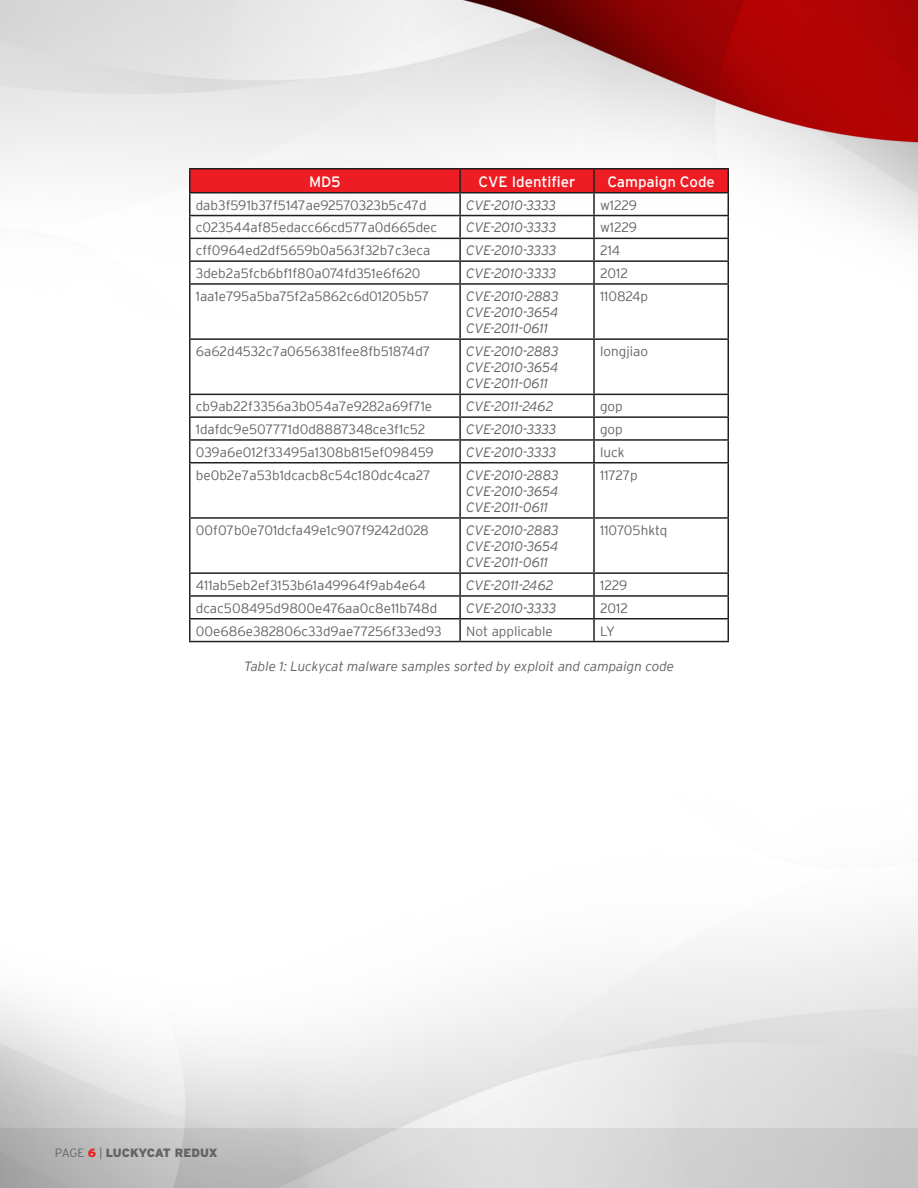
<style>
.page{position:relative;width:918px;height:1188px;background:#fff}
.page>*{position:absolute;margin:0;border:0;box-sizing:border-box;transform-origin:0 0}
.table_heading{font:15px "Interstate";color:#fff}
.table_text_1{font:300 13.5px "Interstate";color:#636366}
.table_text_1-2{font:italic 300 13.5px "Interstate";letter-spacing:-.005em;color:#636366}
.table_caption{font:italic 300 13.5px "Interstate";color:#636366}
.t1{font:900 12px "Interstate";letter-spacing:-.01em;color:#636366}
.s1{font-weight:300}
.s2{color:#ee1d23}
</style>
<div class="page">
<img style="left:1px;top:0;width:917px;height:1188px">
<hr style="left:189px;top:168px;width:271px;height:2px;background:#231f20">
<hr style="left:460px;top:168px;width:134px;height:2px;background:#231f20">
<hr style="left:594px;top:168px;width:135px;height:2px;background:#231f20">
<svg style="left:189px;top:169px;width:540px;height:114px"></svg>
<hr style="left:189px;top:283px;width:271px;height:2px;background:#231f20">
<hr style="left:189px;top:285px;width:1px;height:53px;background:#231f20">
<hr style="left:460px;top:283px;width:134px;height:2px;background:#231f20">
<hr style="left:459px;top:285px;width:2px;height:53px;background:#231f20">
<hr style="left:594px;top:283px;width:135px;height:2px;background:#231f20">
<hr style="left:593px;top:285px;width:2px;height:53px;background:#231f20">
<hr style="left:728px;top:285px;width:1px;height:53px;background:#231f20">
<hr style="left:189px;top:338px;width:271px;height:2px;background:#231f20">
<hr style="left:189px;top:340px;width:1px;height:54px;background:#231f20">
<hr style="left:460px;top:338px;width:134px;height:2px;background:#231f20">
<hr style="left:459px;top:340px;width:2px;height:54px;background:#231f20">
<hr style="left:594px;top:338px;width:135px;height:2px;background:#231f20">
<hr style="left:593px;top:340px;width:2px;height:54px;background:#231f20">
<hr style="left:728px;top:340px;width:1px;height:54px;background:#231f20">
<hr style="left:189px;top:394px;width:271px;height:1px;background:#231f20">
<hr style="left:460px;top:394px;width:134px;height:1px;background:#231f20">
<hr style="left:459px;top:395px;width:2px;height:21px;background:#231f20">
<hr style="left:594px;top:394px;width:135px;height:1px;background:#231f20">
<hr style="left:593px;top:395px;width:2px;height:21px;background:#231f20">
<hr style="left:189px;top:416px;width:271px;height:2px;background:#231f20">
<hr style="left:460px;top:416px;width:134px;height:2px;background:#231f20">
<hr style="left:459px;top:418px;width:2px;height:21px;background:#231f20">
<hr style="left:594px;top:416px;width:135px;height:2px;background:#231f20">
<hr style="left:593px;top:418px;width:2px;height:21px;background:#231f20">
<hr style="left:189px;top:439px;width:271px;height:2px;background:#231f20">
<svg style="left:189px;top:395px;width:1px;height:67px"></svg>
<hr style="left:460px;top:439px;width:134px;height:2px;background:#231f20">
<hr style="left:459px;top:441px;width:2px;height:21px;background:#231f20">
<hr style="left:594px;top:439px;width:135px;height:2px;background:#231f20">
<hr style="left:593px;top:441px;width:2px;height:21px;background:#231f20">
<svg style="left:728px;top:395px;width:1px;height:67px"></svg>
<hr style="left:189px;top:462px;width:271px;height:1px;background:#231f20">
<hr style="left:189px;top:463px;width:1px;height:54px;background:#231f20">
<hr style="left:460px;top:462px;width:134px;height:1px;background:#231f20">
<hr style="left:459px;top:463px;width:2px;height:54px;background:#231f20">
<hr style="left:594px;top:462px;width:135px;height:1px;background:#231f20">
<hr style="left:593px;top:463px;width:2px;height:54px;background:#231f20">
<hr style="left:728px;top:463px;width:1px;height:54px;background:#231f20">
<hr style="left:189px;top:517px;width:271px;height:2px;background:#231f20">
<hr style="left:189px;top:519px;width:1px;height:53px;background:#231f20">
<hr style="left:460px;top:517px;width:134px;height:2px;background:#231f20">
<hr style="left:459px;top:519px;width:2px;height:53px;background:#231f20">
<hr style="left:594px;top:517px;width:135px;height:2px;background:#231f20">
<hr style="left:593px;top:519px;width:2px;height:53px;background:#231f20">
<hr style="left:728px;top:519px;width:1px;height:53px;background:#231f20">
<hr style="left:189px;top:572px;width:271px;height:2px;background:#231f20">
<hr style="left:460px;top:572px;width:134px;height:2px;background:#231f20">
<hr style="left:459px;top:574px;width:2px;height:21px;background:#231f20">
<hr style="left:594px;top:572px;width:135px;height:2px;background:#231f20">
<hr style="left:593px;top:574px;width:2px;height:21px;background:#231f20">
<hr style="left:189px;top:595px;width:271px;height:2px;background:#231f20">
<hr style="left:460px;top:595px;width:134px;height:2px;background:#231f20">
<hr style="left:459px;top:597px;width:2px;height:21px;background:#231f20">
<hr style="left:594px;top:595px;width:135px;height:2px;background:#231f20">
<hr style="left:593px;top:597px;width:2px;height:21px;background:#231f20">
<hr style="left:189px;top:618px;width:271px;height:1px;background:#231f20">
<svg style="left:189px;top:574px;width:1px;height:67px"></svg>
<hr style="left:460px;top:618px;width:134px;height:1px;background:#231f20">
<hr style="left:459px;top:619px;width:2px;height:22px;background:#231f20">
<hr style="left:594px;top:618px;width:135px;height:1px;background:#231f20">
<hr style="left:593px;top:619px;width:2px;height:22px;background:#231f20">
<svg style="left:728px;top:574px;width:1px;height:67px"></svg>
<hr style="left:189px;top:641px;width:271px;height:1px;background:#231f20">
<hr style="left:460px;top:641px;width:134px;height:1px;background:#231f20">
<hr style="left:594px;top:641px;width:135px;height:1px;background:#231f20">
<p class="table_heading" style="left:309px;top:173px;width:33px">MD5</p>
<p class="table_heading" style="left:479px;top:173px;width:98px">CVE Identifier</p>
<p class="table_heading" style="left:607px;top:173px;width:109px">Campaign Code</p>
<p class="table_text_1" style="left:196px;top:197px;width:232px">dab3f591b37f5147ae92570323b5c47d</p>
<p class="table_text_1-2" style="left:466px;top:197px;width:92px">CVE-2010-3333</p>
<p class="table_text_1" style="left:600px;top:197px;width:39px">w1229</p>
<p class="table_text_1" style="left:196px;top:220px;width:243px">c023544af85edacc66cd577a0d665dec</p>
<p class="table_text_1-2" style="left:466px;top:220px;width:92px">CVE-2010-3333</p>
<p class="table_text_1" style="left:600px;top:220px;width:39px">w1229</p>
<p class="table_text_1" style="left:196px;top:243px;width:236px">cff0964ed2df5659b0a563f32b7c3eca</p>
<p class="table_text_1-2" style="left:466px;top:243px;width:92px">CVE-2010-3333</p>
<p class="table_text_1" style="left:600px;top:243px;width:22px">214</p>
<p class="table_text_1" style="left:196px;top:266px;width:226px">3deb2a5fcb6bf1f80a074fd351e6f620</p>
<p class="table_text_1-2" style="left:466px;top:266px;width:92px">CVE-2010-3333</p>
<p class="table_text_1" style="left:600px;top:266px;width:29px">2012</p>
<p class="table_text_1" style="left:196px;top:288px;width:235px">1aa1e795a5ba75f2a5862c6d01205b57</p>
<p class="table_text_1-2" style="left:466px;top:288px;width:94px">CVE-2010-2883</p>
<p class="table_text_1-2" style="left:466px;top:305px;width:94px">CVE-2010-3654</p>
<p class="table_text_1-2" style="left:466px;top:321px;width:83px">CVE-2011-0611</p>
<p class="table_text_1" style="left:600px;top:288px;width:50px">110824p</p>
<p class="table_text_1" style="left:196px;top:344px;width:236px">6a62d4532c7a0656381fee8fb51874d7</p>
<p class="table_text_1-2" style="left:466px;top:344px;width:94px">CVE-2010-2883</p>
<p class="table_text_1-2" style="left:466px;top:360px;width:94px">CVE-2010-3654</p>
<p class="table_text_1-2" style="left:466px;top:376px;width:83px">CVE-2011-0611</p>
<p class="table_text_1" style="left:600px;top:344px;width:50px">longjiao</p>
<p class="table_text_1" style="left:196px;top:399px;width:238px">cb9ab22f3356a3b054a7e9282a69f71e</p>
<p class="table_text_1-2" style="left:466px;top:399px;width:89px">CVE-2011-2462</p>
<p class="table_text_1" style="left:600px;top:399px;width:24px">gop</p>
<p class="table_text_1" style="left:196px;top:422px;width:231px">1dafdc9e507771d0d8887348ce3f1c52</p>
<p class="table_text_1-2" style="left:466px;top:422px;width:92px">CVE-2010-3333</p>
<p class="table_text_1" style="left:600px;top:422px;width:24px">gop</p>
<p class="table_text_1" style="left:196px;top:444px;width:240px">039a6e012f33495a1308b815ef098459</p>
<p class="table_text_1-2" style="left:466px;top:444px;width:92px">CVE-2010-3333</p>
<p class="table_text_1" style="left:600px;top:444px;width:26px">luck</p>
<p class="table_text_1" style="left:196px;top:467px;width:236px">be0b2e7a53b1dcacb8c54c180dc4ca27</p>
<p class="table_text_1-2" style="left:466px;top:467px;width:94px">CVE-2010-2883</p>
<p class="table_text_1-2" style="left:466px;top:483px;width:94px">CVE-2010-3654</p>
<p class="table_text_1-2" style="left:466px;top:500px;width:83px">CVE-2011-0611</p>
<p class="table_text_1" style="left:600px;top:467px;width:39px">11727p</p>
<p class="table_text_1" style="left:196px;top:522px;width:234px">00f07b0e701dcfa49e1c907f9242d028</p>
<p class="table_text_1-2" style="left:466px;top:522px;width:94px">CVE-2010-2883</p>
<p class="table_text_1-2" style="left:466px;top:539px;width:94px">CVE-2010-3654</p>
<p class="table_text_1-2" style="left:466px;top:555px;width:83px">CVE-2011-0611</p>
<p class="table_text_1" style="left:600px;top:522px;width:69px">110705hktq</p>
<p class="table_text_1" style="left:196px;top:578px;width:231px">411ab5eb2ef3153b61a49964f9ab4e64</p>
<p class="table_text_1-2" style="left:466px;top:578px;width:89px">CVE-2011-2462</p>
<p class="table_text_1" style="left:600px;top:578px;width:29px">1229</p>
<p class="table_text_1" style="left:196px;top:600px;width:243px">dcac508495d9800e476aa0c8e11b748d</p>
<p class="table_text_1-2" style="left:466px;top:600px;width:92px">CVE-2010-3333</p>
<p class="table_text_1" style="left:600px;top:600px;width:29px">2012</p>
<p class="table_text_1" style="left:196px;top:623px;width:247px">00e686e382806c33d9ae77256f33ed93</p>
<p class="table_text_1" style="left:466px;top:623px;width:88px">Not applicable</p>
<p class="table_text_1" style="left:600px;top:623px;width:16px">LY</p>
<p class="table_caption" style="left:244px;top:658px;width:431px">Table 1: Luckycat malware samples sorted by exploit and campaign code</p>
<p class="t1" style="left:55px;top:1146px;width:164px"><span class="s1">PAGE</span> <span class="s2">6</span> <span class="s1">|</span> LUCKYCAT REDUX</p>
</div>
